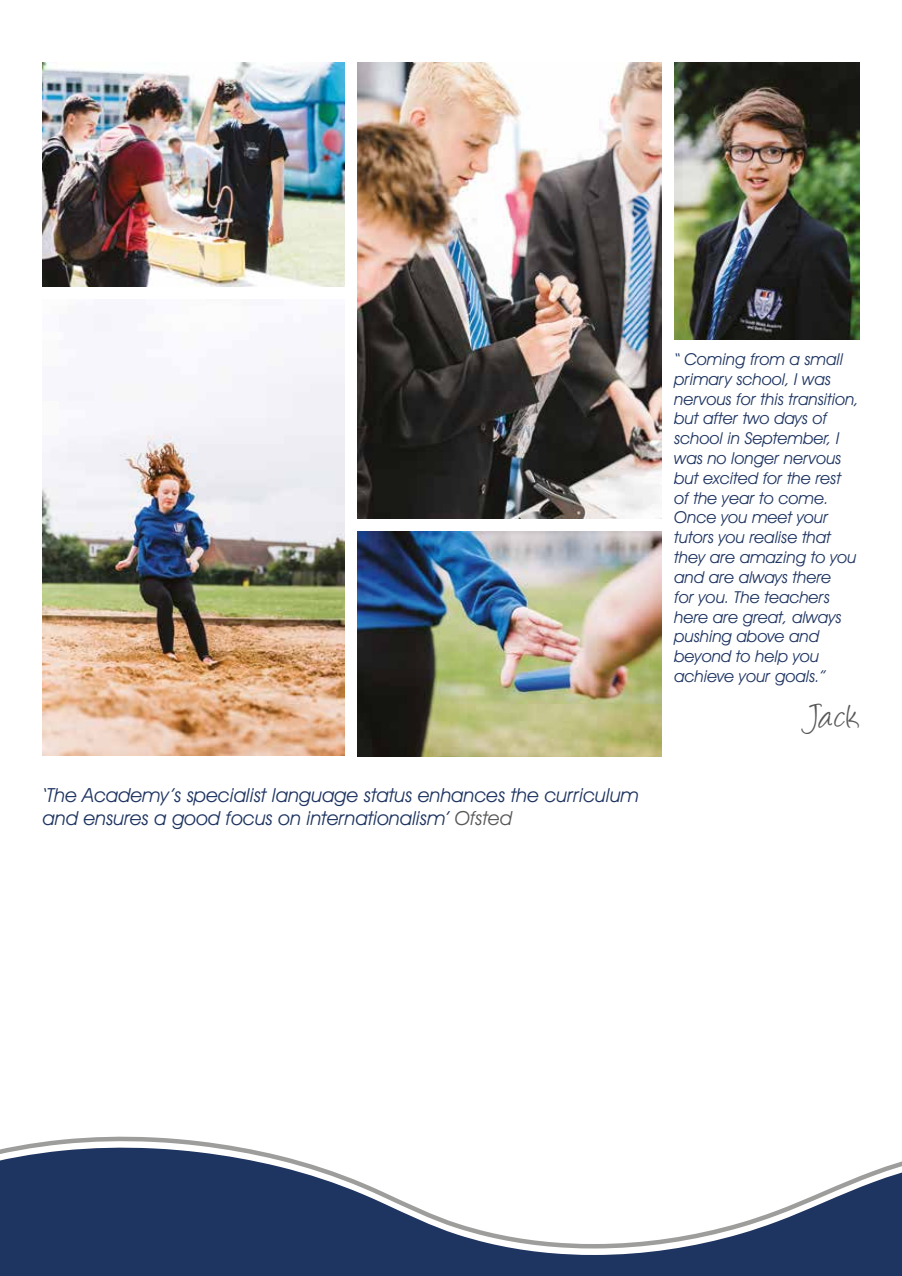
<style>
.page{position:relative;width:902px;height:1276px;background:#fff}
.page>*{position:absolute;margin:0;border:0;box-sizing:border-box;transform-origin:0 0}
.t1{font:36px "Angelina";color:#575756}
.t2{font:italic 19.5px/23.4px "Avant Garde IT Cby BT";color:#1e3461}
.t3{font:italic 16.5px/19.8px "Avant Garde IT Cby BT";color:#1e3461}
.s1{color:#575756}
</style>
<div class="page">
<img style="left:43px;top:63px;width:301px;height:224px">
<img style="left:43px;top:314px;width:301px;height:441px">
<img style="left:357px;top:63px;width:304px;height:455px">
<img style="left:357px;top:531px;width:304px;height:226px">
<img style="left:674px;top:62px;width:185px;height:278px">
<svg style="left:13px;top:1136px;width:224px;height:11px"></svg>
<svg style="left:0;top:1147px;width:901px;height:129px;fill:#1e3461"></svg>
<p class="t2" style="left:43px;top:783px;width:598px">‘The Academy’s specialist language status enhances the curriculum and ensures a good focus on internationalism’ <span class="s1">Ofsted</span></p>
<p class="t3" style="left:674px;top:349px;width:186px">“ Coming from a small primary school, I was nervous for this transition, but after two days of school in September, I was no longer nervous but excited for the rest of the year to come.<br>Once you meet your tutors you realise that they are amazing to you and are always there<br>for you. The teachers here are great, always pushing above and beyond to help you achieve your goals.”</p>
<h1 class="t1" style="left:809px;top:702px;width:52px">Jack</h1>
</div>
